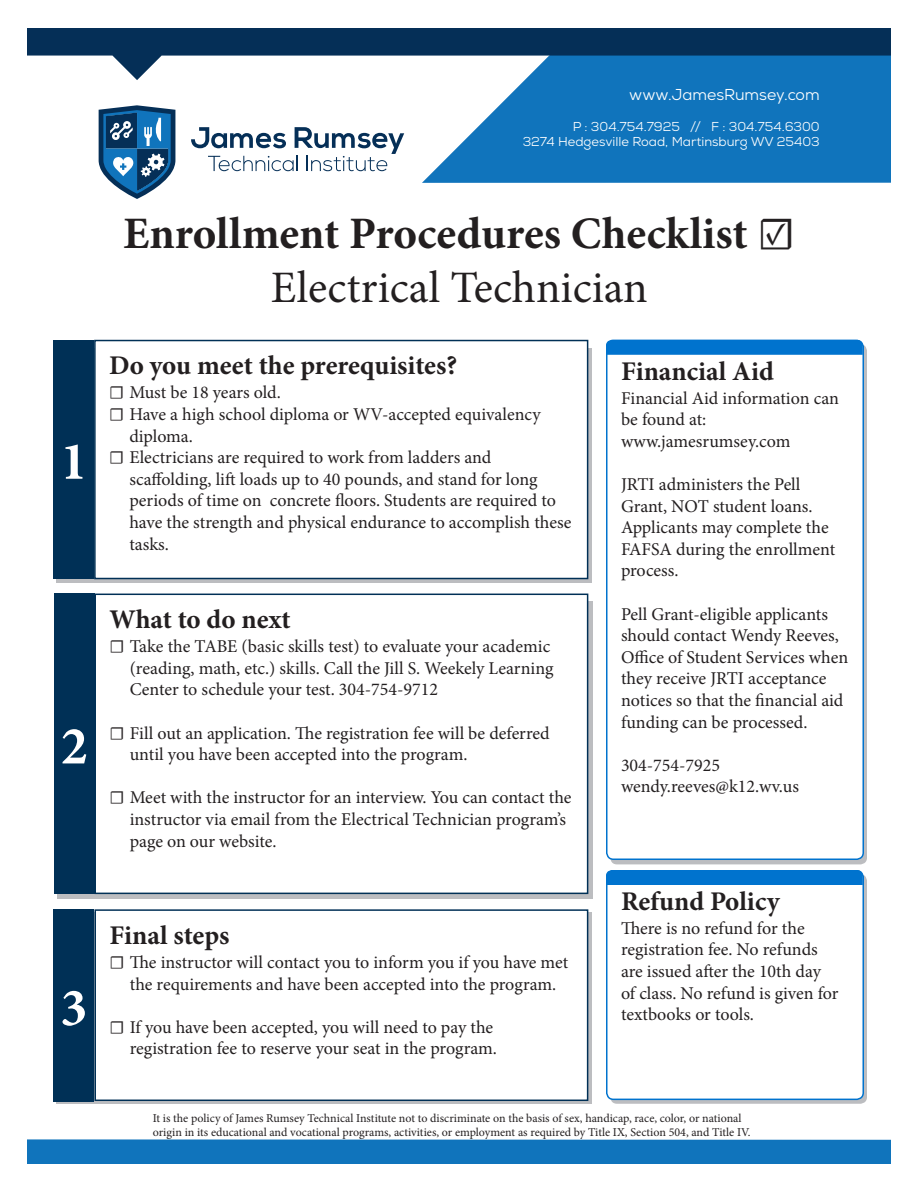
<style>
.page{position:relative;width:918px;height:1188px;background:#fff}
.page>*{position:absolute;margin:0;border:0;box-sizing:border-box;transform-origin:0 0}
.t1{font:700 54px "Minion Pro";color:#fff}
.t2{font:700 45px "Minion Pro";color:#231f20}
.t3{font:45px "Minion Pro";color:#231f20}
.t4{font:700 27px "Minion Pro";color:#231f20}
.t5{font:18px/21.6px "Minion Pro";color:#231f20}
.t6{font:15.75px "Nexa";color:#fff}
.t7{font:12.9px/15.5px "Nexa";color:#fff;text-align:right}
.t8{font:12px/14.4px "Minion Pro";color:#231f20}
</style>
<div class="page">
<svg style="left:191px;top:127px;width:213px;height:44px"></svg>
<svg style="left:99px;top:105px;width:76px;height:94px"></svg>
<svg style="left:422px;top:80px;width:469px;height:103px;background:#2a83c3"></svg>
<svg style="left:27px;top:28px;width:864px;height:52px;fill:#052f57"></svg>
<div style="left:27px;top:1139px;width:864px;height:24px;background:#1074bc"></div>
<svg style="left:57px;top:348px;width:535px;height:235px;background:#acb1b7"></svg>
<div style="left:57px;top:601px;width:535px;height:298px;background:linear-gradient(to right,#bcbdc0,#bcbdc0)"></div>
<div style="left:57px;top:912px;width:535px;height:192px;background:#bcbdc0"></div>
<div style="left:54px;top:340px;width:40px;height:238px;background:#003056"></div>
<div style="left:54px;top:594px;width:40px;height:300px;background:#003056"></div>
<div style="left:54px;top:909px;width:40px;height:193px;background:#003056"></div>
<div style="left:95px;top:341px;width:493px;height:238px;background:#fff"></div>
<div style="left:94px;top:340px;width:494px;height:239px;border:2px solid #003056"></div>
<div style="left:95px;top:594px;width:493px;height:299px;background:#fff"></div>
<div style="left:94px;top:594px;width:494px;height:300px;border:2px solid #003056"></div>
<div style="left:95px;top:910px;width:493px;height:190px;background:#fff"></div>
<div style="left:94px;top:909px;width:494px;height:192px;border:2px solid #003056"></div>
<div style="left:610px;top:874px;width:257px;height:230px;background:linear-gradient(to right,#b3b9c1,#b5bac0);border-radius:7px"></div>
<div style="left:606px;top:340px;width:258px;height:520px;border:2px solid #0073ce;border-radius:7px"></div>
<div style="left:607px;top:871px;width:256px;height:228px;background:#fff;border-radius:7px"></div>
<div style="left:606px;top:870px;width:258px;height:230px;border:2px solid #0073ce;border-radius:7px"></div>
<svg style="left:606px;top:340px;width:257px;height:15px;background:#0475ce"></svg>
<div style="left:606px;top:870px;width:257px;height:15px;background:#0073ce"></div>
<p class="t6" style="left:629px;top:84px;width:192px">www.JamesRumsey.com</p>
<p class="t7" style="left:523px;top:119px;width:299px">P : 304.754.7925 // F : 304.754.6300<br>3274 Hedgesville Road, Martinsburg WV 25403</p>
<p class="t1" style="left:60px;top:423px;width:28px">1</p>
<p class="t1" style="left:61px;top:708px;width:28px">2</p>
<p class="t1" style="left:60px;top:970px;width:28px">3</p>
<p class="t2" style="left:123px;top:202px;width:674px">Enrollment Procedures Checklist ☑</p>
<p class="t3" style="left:271px;top:257px;width:379px">Electrical Technician</p>
<p class="t4" style="left:109px;top:347px;width:349px">Do you meet the prerequisites?</p>
<p class="t5" style="left:109px;top:382px;width:173px">☐ Must be 18 years old.</p>
<p class="t5" style="left:129px;top:404px;width:413px;text-indent:-20px">☐ Have a high school diploma or WV-accepted equivalency diploma.</p>
<p class="t5" style="left:129px;top:447px;width:444px;text-indent:-20px">☐ Electricians are required to work from ladders and scaffolding, lift loads up to 40 pounds, and stand for long periods of time on concrete floors. Students are required to have the strength and physical endurance to accomplish these tasks.</p>
<p class="t4" style="left:110px;top:601px;width:183px">What to do next</p>
<p class="t5" style="left:130px;top:636px;width:425px;text-indent:-20px">☐ Take the TABE (basic skills test) to evaluate your academic (reading, math, etc.) skills. Call the Jill S. Weekely Learning<br>Center to schedule your test. 304-754-9712</p>
<p class="t5" style="left:130px;top:722px;width:422px;text-indent:-20px">☐ Fill out an application. The registration fee will be deferred until you have been accepted into the program.</p>
<p class="t5" style="left:130px;top:787px;width:443px;text-indent:-20px">☐ Meet with the instructor for an interview. You can contact the instructor via email from the Electrical Technician program’s page on our website.</p>
<p class="t4" style="left:110px;top:916px;width:122px">Final steps</p>
<p class="t5" style="left:110px;top:952px;width:460px;text-align:center">☐ The instructor will contact you to inform you if you have met the requirements and have been accepted into the program.</p>
<p class="t5" style="left:110px;top:1016px;width:389px;text-align:right">☐ If you have been accepted, you will need to pay the registration fee to reserve your seat in the program.</p>
<p class="t4" style="left:621px;top:352px;width:155px">Financial Aid</p>
<p class="t5" style="left:621px;top:387px;width:219px">Financial Aid information can be found at:</p>
<p class="t5" style="left:621px;top:430px;width:171px">www.jamesrumsey.com</p>
<p class="t5" style="left:621px;top:474px;width:216px">JRTI administers the Pell<br>Grant, NOT student loans.<br>Applicants may complete the<br>FAFSA during the enrollment</p>
<p class="t5" style="left:621px;top:560px;width:59px">process.</p>
<p class="t5" style="left:621px;top:603px;width:229px">Pell Grant-eligible applicants should contact Wendy Reeves,<br>Office of Student Services when they receive JRTI acceptance notices so that the financial aid funding can be processed.</p>
<p class="t5" style="left:621px;top:754px;width:101px">304-754-7925</p>
<p class="t5" style="left:621px;top:776px;width:180px">wendy.reeves@k12.wv.us</p>
<p class="t4" style="left:621px;top:882px;width:160px">Refund Policy</p>
<p class="t5" style="left:621px;top:917px;width:219px">There is no refund for the registration fee. No refunds are issued after the 10th day of class. No refund is given for textbooks or tools.</p>
<p class="t8" style="left:153px;top:1111px;width:599px">It is the policy of James Rumsey Technical Institute not to discriminate on the basis of sex, handicap, race, color, or national origin in its educational and vocational programs, activities, or employment as required by Title IX, Section 504, and Title IV.</p>
</div>
